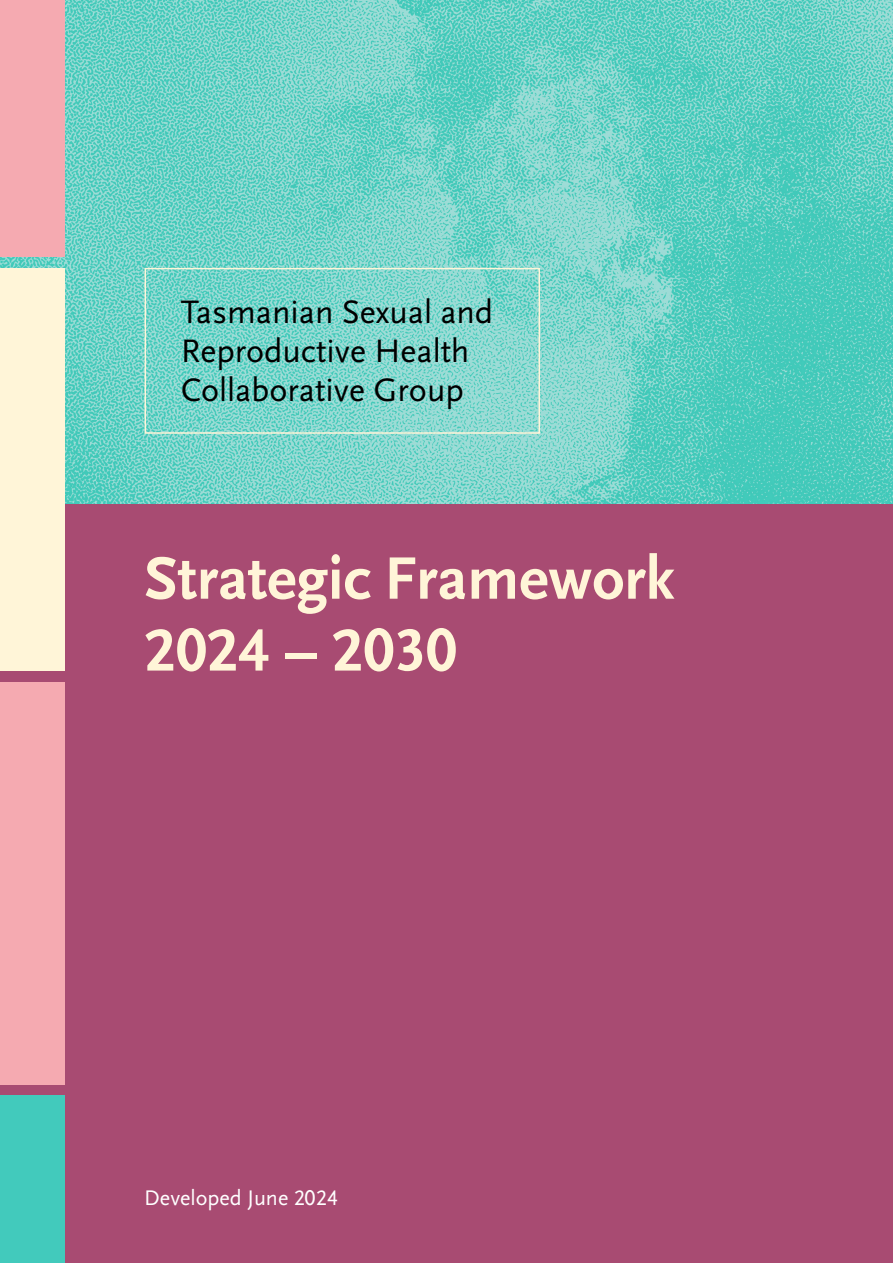
<style>
.page{position:relative;width:893px;height:1263px;background:#fff}
.page>*{position:absolute;margin:0;border:0;box-sizing:border-box;transform-origin:0 0}
.H1_Cover_2{font:700 62.55px/71.8px "Scala Sans OT";color:#fff5d8}
.H1_Cover_1{font:33.9px/39px "Scala Sans OT";color:#000}
.t1{font:22.05px "Scala Sans OT";color:#fff}
</style>
<div class="page">
<div style="left:0;top:504px;width:893px;height:759px;background:#a84b72"></div>
<img style="left:0;top:0;width:893px;height:504px">
<div style="left:145px;top:268px;width:395px;height:166px;border:2px solid #fff5d8"></div>
<div style="left:0;top:268px;width:64px;height:402px;background:#fff5d8"></div>
<div style="left:0;top:682px;width:64px;height:402px;background:#f5aab1"></div>
<div style="left:0;top:1095px;width:64px;height:168px;background:#42cabc"></div>
<div style="left:0;top:0;width:64px;height:257px;background:#f5aab1"></div>
<h1 class="H1_Cover_1" style="left:181px;top:293px;width:314px">Tasmanian Sexual and<br>Reproductive Health<br>Collaborative Group</h1>
<h1 class="H1_Cover_2" style="left:144px;top:543px;width:532px">Strategic Framework<br>2024 – 2030</h1>
<p class="t1" style="left:144px;top:1186px;width:195px">Developed June 2024</p>
</div>
